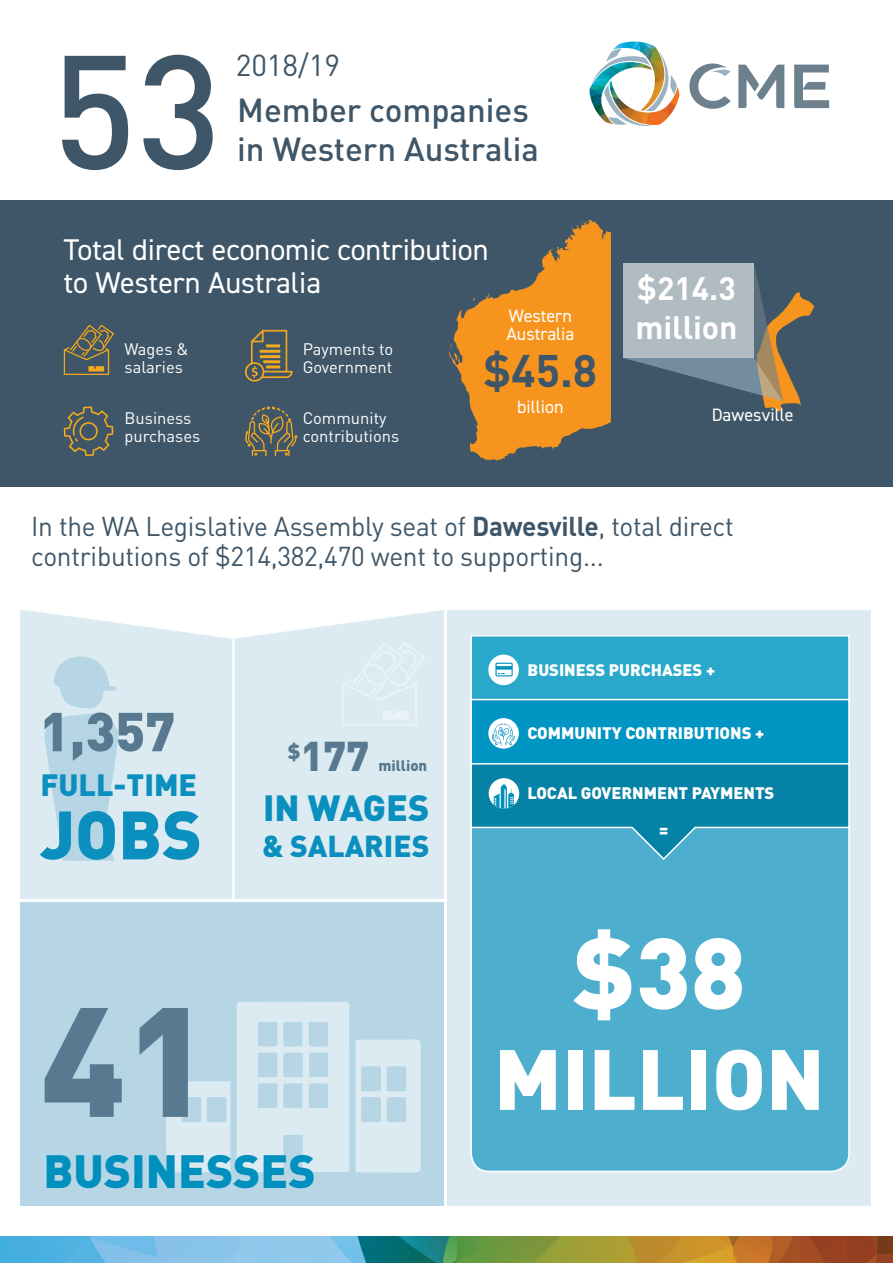
<style>
.page{position:relative;width:893px;height:1263px;background:#fff}
.page>*{position:absolute;margin:0;border:0;box-sizing:border-box;transform-origin:0 0}
.t1{font:500 158.85px "DIN Pro";color:#3e5668}
.t2{font:900 153px "DIN Pro";color:#587990}
.t3{font:900 99px "DIN Pro";color:#fff}
.t4{font:900 84px "DIN Pro";color:#fff}
.t5{font:900 67.35px "DIN Pro";color:#0a8fbe}
.t6{font:900 54px "DIN Pro";color:#587990}
.t7{font:900 46.05px "DIN Pro";color:#0090be}
.t8{font:700 45px "DIN Pro";color:#3e5668}
.t9{font:900 41.1px "DIN Pro";color:#587990}
.t10{font:900 36px "DIN Pro";color:#0a8fbe}
.t11{font:500 33px/39.6px "DIN Pro";color:#3e5668}
.t12{font:700 32.1px "DIN Pro";color:#fff}
.t13{font:900 30.45px "DIN Pro";color:#0a8fbe}
.t14{font:30px/33px "DIN2014";color:#fff}
.t15{font:900 30px "DIN Pro";color:#0a8fbe}
.t16{font:30px "DIN Pro";color:#3e5668}
.t17{font:27px/30px "DIN Pro";letter-spacing:-.01em;color:#3e5668}
.t18{font:18px "DIN2014";color:#fff}
.t19{font:16.5px/18px "DIN Pro";color:#fff}
.t20{font:900 16.5px "DIN Pro";color:#fff}
.t21{font:900 15px "DIN Pro";color:#587990}
.s1{font-weight:700}
</style>
<div class="page">
<div style="left:0;top:0;width:893px;height:524px;background:#3e5668"></div>
<svg style="left:449px;top:220px;width:162px;height:241px"></svg>
<div style="left:0;top:0;width:893px;height:200px;background:#fff"></div>
<div style="left:0;top:487px;width:893px;height:749px;background:#fff"></div>
<div style="left:447px;top:610px;width:424px;height:596px;background:#dcebf1"></div>
<div style="left:21px;top:610px;width:423px;height:289px;background:#dcebf1"></div>
<div style="left:21px;top:902px;width:423px;height:304px;background:#b7d6e5"></div>
<svg style="left:237px;top:1001px;width:112px;height:171px"></svg>
<svg style="left:355px;top:1039px;width:66px;height:133px"></svg>
<svg style="left:166px;top:1081px;width:64px;height:91px"></svg>
<div style="left:470px;top:861px;width:380px;height:311px;background:#4eaece"></div>
<div style="left:471px;top:636px;width:378px;height:64px;background:#2aa8cb"></div>
<div style="left:470px;top:635px;width:380px;height:66px;border:2px solid #fff"></div>
<div style="left:471px;top:700px;width:378px;height:64px;background:#0095c2"></div>
<div style="left:470px;top:699px;width:380px;height:65px;border:2px solid #fff"></div>
<div style="left:488px;top:655px;width:31px;height:30px;background:#fff;border-radius:50%"></div>
<svg style="left:495px;top:663px;width:18px;height:13px"></svg>
<svg style="left:488px;top:718px;width:31px;height:31px"></svg>
<svg style="left:470px;top:762px;width:380px;height:99px;background:#2896b7"></svg>
<svg style="left:492px;top:723px;width:23px;height:22px"></svg>
<svg style="left:738px;top:65px;width:46px;height:43px"></svg>
<svg style="left:794px;top:65px;width:35px;height:43px"></svg>
<svg style="left:689px;top:63px;width:42px;height:46px"></svg>
<img style="left:589px;top:42px;width:90px;height:61px">
<img style="left:591px;top:49px;width:86px;height:77px">
<svg style="left:64px;top:325px;width:50px;height:50px"></svg>
<svg style="left:64px;top:406px;width:49px;height:50px"></svg>
<svg style="left:245px;top:406px;width:52px;height:50px"></svg>
<svg style="left:245px;top:330px;width:48px;height:52px"></svg>
<img style="left:0;top:1236px;width:893px;height:27px">
<svg style="left:624px;top:266px;width:190px;height:146px"></svg>
<div style="left:623px;top:264px;width:131px;height:94px;background:#b1bbc2"></div>
<hr style="left:232px;top:639px;width:2px;height:262px;background:#fff">
<svg style="left:27px;top:610px;width:414px;height:251px"></svg>
<p class="t1" style="left:52px;top:4px;width:171px">53</p>
<p class="t16" style="left:236px;top:45px;width:106px">2018/19</p>
<p class="t11" style="left:237px;top:89px;width:303px">Member companies in Western Australia</p>
<p class="t14" style="left:64px;top:233px;width:426px">Total direct economic contribution to Western Australia</p>
<p class="t18" style="left:509px;top:305px;width:64px">Western</p>
<p class="t18" style="left:506px;top:323px;width:69px">Australia</p>
<p class="t19" style="left:125px;top:340px;width:66px">Wages &amp; salaries</p>
<p class="t19" style="left:125px;top:409px;width:77px">Business purchases</p>
<p class="t19" style="left:303px;top:409px;width:98px">Community contributions</p>
<p class="t19" style="left:303px;top:340px;width:92px">Payments to<br>Government</p>
<p class="t8" style="left:483px;top:340px;width:115px">$45.8</p>
<p class="t18" style="left:517px;top:396px;width:48px">billion</p>
<p class="t12" style="left:637px;top:267px;width:100px">$214.3</p>
<p class="t12" style="left:635px;top:305px;width:104px">million</p>
<p class="t18" style="left:712px;top:403px;width:83px">Dawesville</p>
<p class="t17" style="left:31px;top:510px;width:704px">In the WA Legislative Assembly seat of <span class="s1">Dawesville</span>, total direct contributions of $214,382,470 went to supporting...</p>
<p class="t6" style="left:40px;top:695px;width:137px">1,357</p>
<p class="t13" style="left:40px;top:765px;width:158px">FULL-TIME</p>
<p class="t5" style="left:40px;top:789px;width:163px">JOBS</p>
<p class="t2" style="left:41px;top:957px;width:172px">41</p>
<p class="t9" style="left:288px;top:729px;width:83px"><sup>$</sup>177</p>
<p class="t21" style="left:378px;top:756px;width:50px">million</p>
<p class="t10" style="left:263px;top:784px;width:168px">IN WAGES</p>
<p class="t15" style="left:262px;top:826px;width:169px">&amp; SALARIES</p>
<p class="t7" style="left:43px;top:1140px;width:274px">BUSINESSES</p>
<p class="t20" style="left:528px;top:659px;width:189px">BUSINESS PURCHASES +</p>
<p class="t20" style="left:528px;top:722px;width:238px">COMMUNITY CONTRIBUTIONS +</p>
<p class="t20" style="left:528px;top:781px;width:248px">LOCAL GOVERNMENT PAYMENTS</p>
<p class="t20" style="left:659px;top:818px;width:11px">=</p>
<p class="t3" style="left:573px;top:906px;width:174px">$38</p>
<p class="t4" style="left:494px;top:1022px;width:332px">MILLION</p>
</div>
